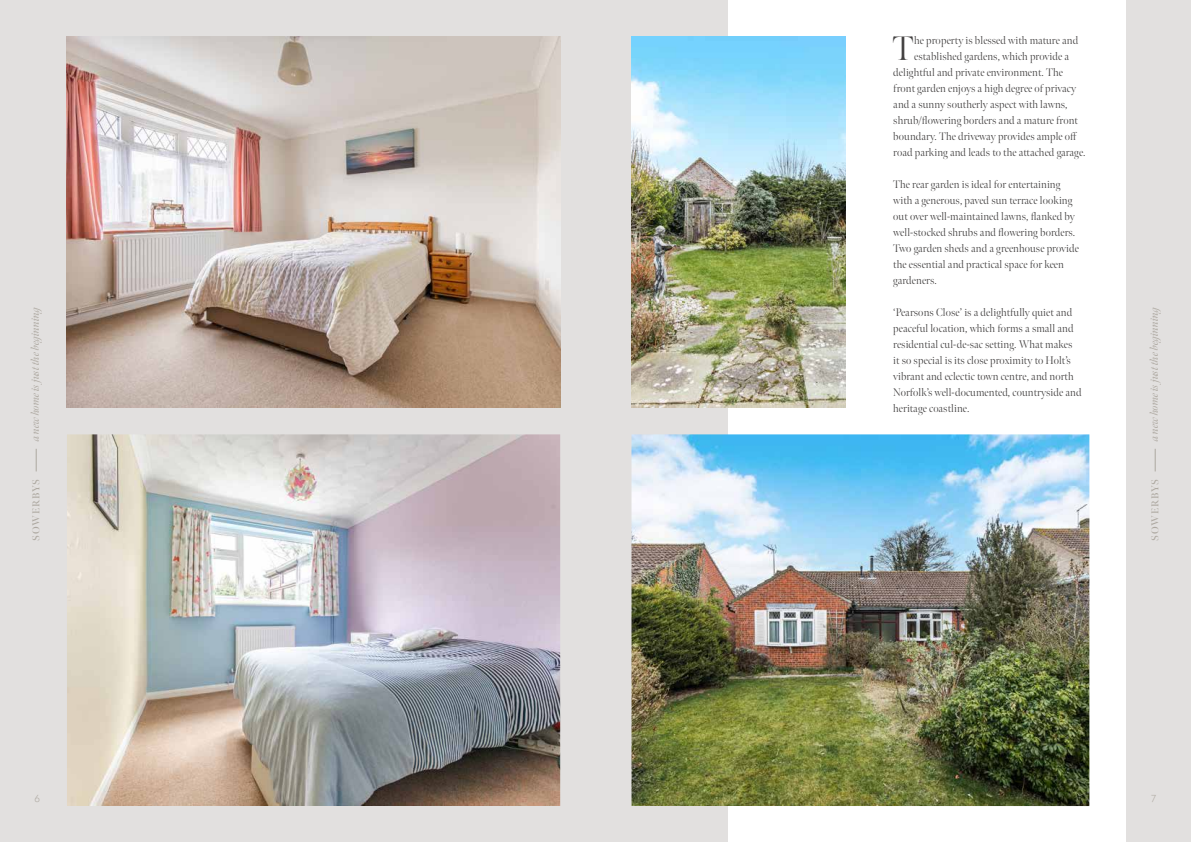
<style>
.page{position:relative;width:1191px;height:842px;background:#fff}
.page>*{position:absolute;margin:0;border:0;box-sizing:border-box;transform-origin:0 0}
.t1{font:300 34px "Meno Banner";color:#434141}
.t2{font:300 11px/16px "Meno Banner";letter-spacing:.01em;color:#434141}
.t3{font:italic 11px "Meno Banner";letter-spacing:-.01em;color:#ada8a0}
.t4{font:600 10px "Meno Banner";letter-spacing:.08em;color:#ada8a0}
.t5{font:300 10px "Quasimoda";color:#ada8a0}
</style>
<div class="page">
<div style="left:0;top:0;width:595px;height:842px;background:#e2e0df"></div>
<div style="left:595px;top:0;width:596px;height:842px;background:#e2e0df"></div>
<svg style="left:36px;top:449px;width:1px;height:22px"></svg>
<svg style="left:1155px;top:449px;width:1px;height:22px"></svg>
<img style="left:66px;top:36px;width:494px;height:371px">
<img style="left:67px;top:434px;width:493px;height:372px">
<div style="left:728px;top:0;width:397px;height:842px;background:#fff"></div>
<img style="left:631px;top:36px;width:214px;height:371px">
<img style="left:631px;top:434px;width:458px;height:372px">
<h1 class="t1" style="left:892px;top:28px;width:23px">T</h1>
<p class="t2" style="left:914px;top:33px;width:165px">he property is blessed with mature and</p>
<p class="t2" style="left:914px;top:49px;width:156px">established gardens, which provide a</p>
<p class="t2" style="left:893px;top:65px;width:171px">delightful and private environment. The</p>
<p class="t2" style="left:893px;top:81px;width:184px">front garden enjoys a high degree of privacy</p>
<p class="t2" style="left:893px;top:97px;width:176px">and a sunny southerly aspect with lawns,</p>
<p class="t2" style="left:893px;top:113px;width:186px">shrub/flowering borders and a mature front</p>
<p class="t2" style="left:893px;top:129px;width:185px">boundary. The driveway provides ample off</p>
<p class="t2" style="left:893px;top:145px;width:194px">road parking and leads to the attached garage.</p>
<p class="t2" style="left:893px;top:177px;width:187px">The rear garden is ideal for entertaining with a generous, paved sun terrace looking out over well-maintained lawns, flanked by well-stocked shrubs and flowering borders.<br>Two garden sheds and a greenhouse provide the essential and practical space for keen gardeners.</p>
<p class="t2" style="left:893px;top:305px;width:190px">‘Pearsons Close’ is a delightfully quiet and peaceful location, which forms a small and residential cul-de-sac setting. What makes<br>it so special is its close proximity to Holt’s vibrant and eclectic town centre, and north Norfolk’s well-documented, countryside and heritage coastline.</p>
<p class="t3" style="left:29px;top:441px;width:138px;rotate:-90deg">a new home is just the beginning</p>
<p class="t3" style="left:1147px;top:441px;width:138px;rotate:-90deg">a new home is just the beginning</p>
<p class="t4" style="left:30px;top:541px;width:63px;rotate:-90deg">SOWERBYS</p>
<p class="t4" style="left:1149px;top:541px;width:63px;rotate:-90deg">SOWERBYS</p>
<p class="t5" style="left:35px;top:791px;width:7px">6</p>
<p class="t5" style="left:1151px;top:791px;width:6px">7</p>
</div>
